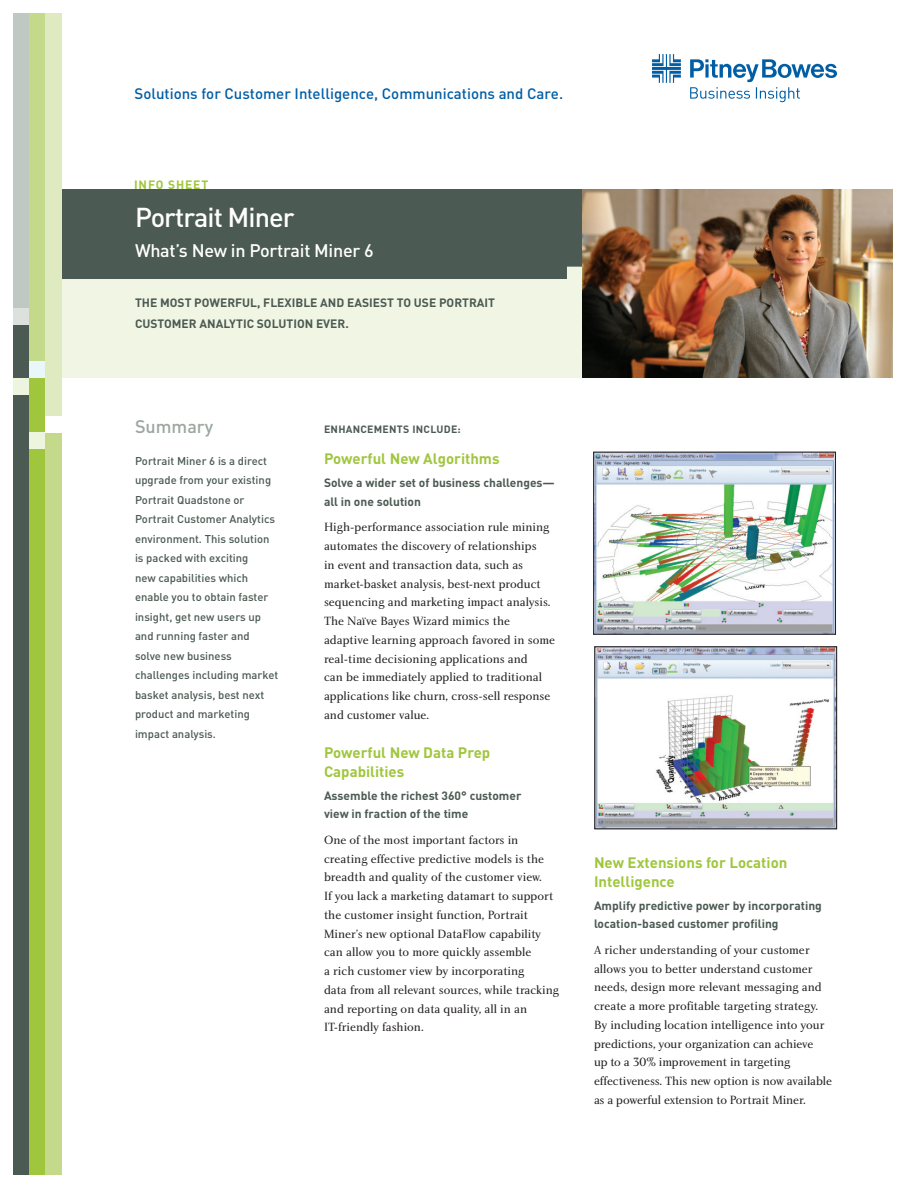
<style>
.page{position:relative;width:918px;height:1188px;background:#fff}
.page>*{position:absolute;margin:0;border:0;box-sizing:border-box;transform-origin:0 0}
.t1{font:500 27px "DIN";letter-spacing:-.035em;color:#fff}
.t2{font:500 18px "DIN";letter-spacing:-.015em;color:#fff}
.Sidebar_Headline{font:500 18px "DIN";color:#9aa79f}
.Primary_Subhead{font:700 15px/18.8px "DIN";color:#a0c63d}
.t3{font:500 15px "DIN";color:#015ea5}
.Body_Text{font:12.3px/18.8px "Charlotte Book Plain";color:#231f20}
.Primary_Subhead-2{font:700 12px/21px "DIN";color:#4b5a52}
.Body_Text-2{font:700 12px/18.8px "DIN";color:#4b5a52}
.t4{font:700 12px "DIN";letter-spacing:.075em;color:#a0c63d}
.t5{font:500 11.25px/19.5px "DIN";color:#4b5a52}
.t6{font:700 10.5px "DIN";letter-spacing:.025em;color:#4b5a52}
</style>
<div class="page">
<div style="left:61px;top:189px;width:522px;height:94px;background:#4b5a52"></div>
<div style="left:62px;top:279px;width:505px;height:99px;background:#f1f6e4"></div>
<div style="left:14px;top:14px;width:16px;height:310px;background:#bfc8c3"></div>
<div style="left:14px;top:324px;width:16px;height:851px;background:#4b5a52"></div>
<div style="left:14px;top:378px;width:16px;height:16px;background:#eef5de"></div>
<div style="left:14px;top:308px;width:16px;height:16px;background:#dce1de"></div>
<div style="left:30px;top:14px;width:16px;height:364px;background:#c4d989"></div>
<div style="left:30px;top:362px;width:16px;height:16px;background:#e9f7fb"></div>
<div style="left:30px;top:378px;width:16px;height:797px;background:#a0c63d"></div>
<div style="left:30px;top:432px;width:16px;height:16px;background:#eef5de"></div>
<div style="left:46px;top:14px;width:16px;height:418px;background:#dfeac1"></div>
<div style="left:46px;top:432px;width:16px;height:743px;background:#c4d989"></div>
<div style="left:46px;top:416px;width:16px;height:16px;background:#fff"></div>
<svg style="left:652px;top:54px;width:185px;height:48px"></svg>
<svg style="left:567px;top:189px;width:326px;height:189px;fill:#f1f6e4"></svg>
<img style="left:583px;top:189px;width:309px;height:189px">
<img style="left:595px;top:454px;width:239px;height:178px">
<div style="left:593px;top:452px;width:243px;height:182px;border:1px solid #231f20"></div>
<img style="left:596px;top:648px;width:239px;height:179px">
<div style="left:594px;top:646px;width:243px;height:183px;border:1px solid #231f20"></div>
<p class="t3" style="left:135px;top:84px;width:430px">Solutions for Customer Intelligence, Communications and Care.</p>
<p class="t4" style="left:134px;top:177px;width:76px">INFO SHEET</p>
<p class="t1" style="left:135px;top:200px;width:161px">Portrait Miner</p>
<p class="t2" style="left:135px;top:239px;width:240px">What’s New in Portrait Miner 6</p>
<p class="Primary_Subhead-2" style="left:135px;top:292px;width:362px">THE MOST POWERFUL, FLEXIBLE AND EASIEST TO USE PORTRAIT<br>CUSTOMER ANALYTIC SOLUTION EVER.</p>
<p class="Sidebar_Headline" style="left:135px;top:415px;width:80px">Summary</p>
<p class="t5" style="left:135px;top:451px;width:145px">Portrait Miner 6 is a direct upgrade from your existing<br>Portrait Quadstone or<br>Portrait Customer Analytics environment. This solution is packed with exciting<br>new capabilities which enable you to obtain faster insight, get new users up and running faster and solve new business challenges including market basket analysis, best next product and marketing impact analysis.</p>
<p class="t6" style="left:324px;top:423px;width:138px">ENHANCEMENTS INCLUDE:</p>
<p class="Primary_Subhead" style="left:324px;top:449px;width:177px">Powerful New Algorithms</p>
<p class="Body_Text-2" style="left:324px;top:473px;width:232px">Solve a wider set of business challenges— all in one solution</p>
<p class="Body_Text" style="left:324px;top:518px;width:233px">High-performance association rule mining automates the discovery of relationships<br>in event and transaction data, such as market-basket analysis, best-next product sequencing and marketing impact analysis.<br>The Naïve Bayes Wizard mimics the adaptive learning approach favored in some real-time decisioning applications and<br>can be immediately applied to traditional applications like churn, cross-sell response and customer value.</p>
<p class="Primary_Subhead" style="left:324px;top:742px;width:168px">Powerful New Data Prep<br>Capabilities</p>
<p class="Body_Text-2" style="left:324px;top:785px;width:199px">Assemble the richest 360° customer view in fraction of the time</p>
<p class="Body_Text" style="left:324px;top:831px;width:237px">One of the most important factors in creating effective predictive models is the breadth and quality of the customer view.<br>If you lack a marketing datamart to support the customer insight function, Portrait Miner’s new optional DataFlow capability can allow you to more quickly assemble<br>a rich customer view by incorporating<br>data from all relevant sources, while tracking and reporting on data quality, all in an IT-friendly fashion.</p>
<p class="Primary_Subhead" style="left:594px;top:852px;width:195px">New Extensions for Location<br>Intelligence</p>
<p class="Primary_Subhead-2" style="left:594px;top:895px;width:229px;line-height:18.8px">Amplify predictive power by incorporating location-based customer profiling</p>
<p class="Body_Text" style="left:594px;top:941px;width:240px">A richer understanding of your customer allows you to better understand customer needs, design more relevant messaging and create a more profitable targeting strategy.<br>By including location intelligence into your predictions, your organization can achieve<br>up to a 30% improvement in targeting effectiveness. This new option is now available as a powerful extension to Portrait Miner.</p>
</div>
